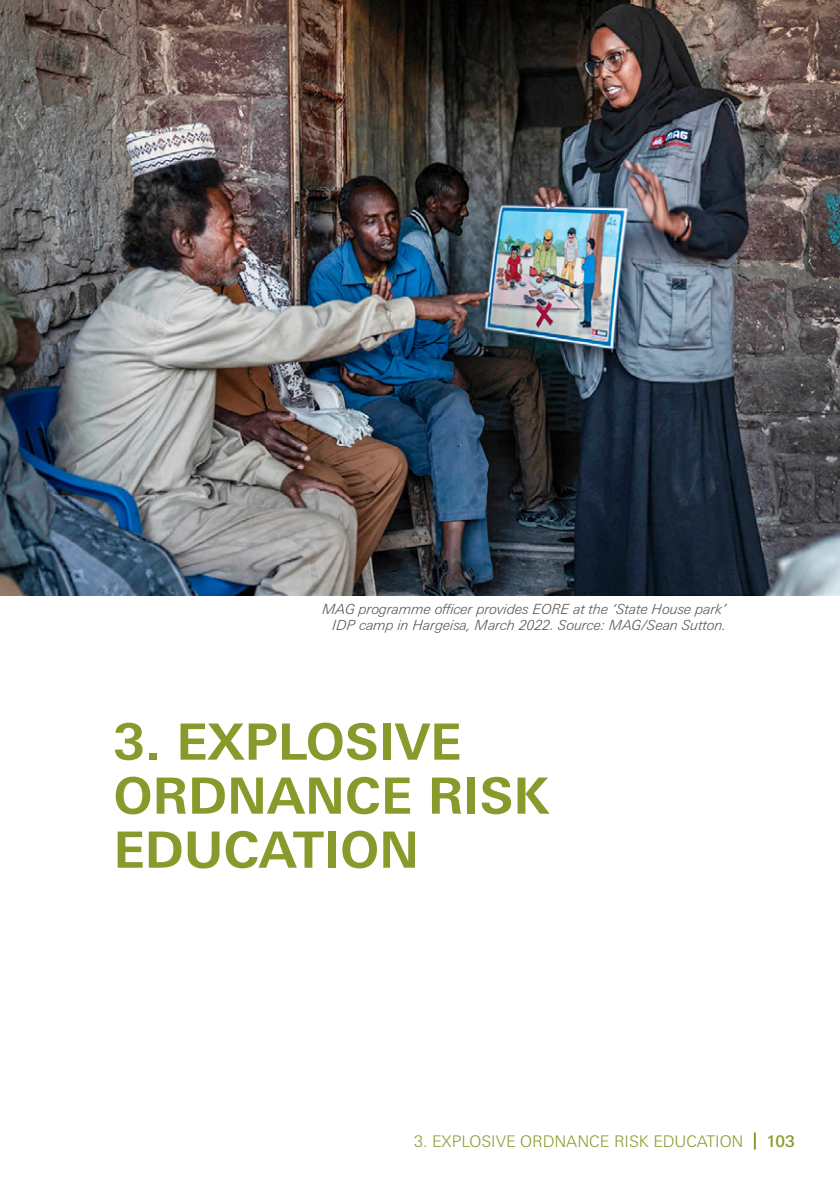
<style>
.page{position:relative;width:840px;height:1191px;background:#fff}
.page>*{position:absolute;margin:0;border:0;box-sizing:border-box;transform-origin:0 0}
.TITRE_1{font:700 50px/54px "Linotype Univers Basic";color:#899a2c}
.t1{font:300 16px "Linotype Univers Basic";color:#899a2c}
.t2{font:500 16px "Linotype Univers Basic";color:#899a2c}
.Légendes{font:italic 300 14px/16.8px "Linotype Univers Basic";color:#575756;text-align:right}
</style>
<div class="page">
<svg style="left:753px;top:1132px;width:2px;height:17px"></svg>
<img style="left:0;top:0;width:839px;height:595px">
<p class="Légendes" style="left:322px;top:600px;width:405px">MAG programme officer provides EORE at the ‘State House park’<br>IDP camp in Hargeisa, March 2022. Source: MAG/Sean Sutton.</p>
<p class="TITRE_1" style="left:113px;top:714px;width:437px">3. EXPLOSIVE<br>ORDNANCE RISK<br>EDUCATION</p>
<p class="t1" style="left:414px;top:1131px;width:331px">3. EXPLOSIVE ORDNANCE RISK EDUCATION</p>
<p class="t2" style="left:765px;top:1131px;width:30px">103</p>
</div>
